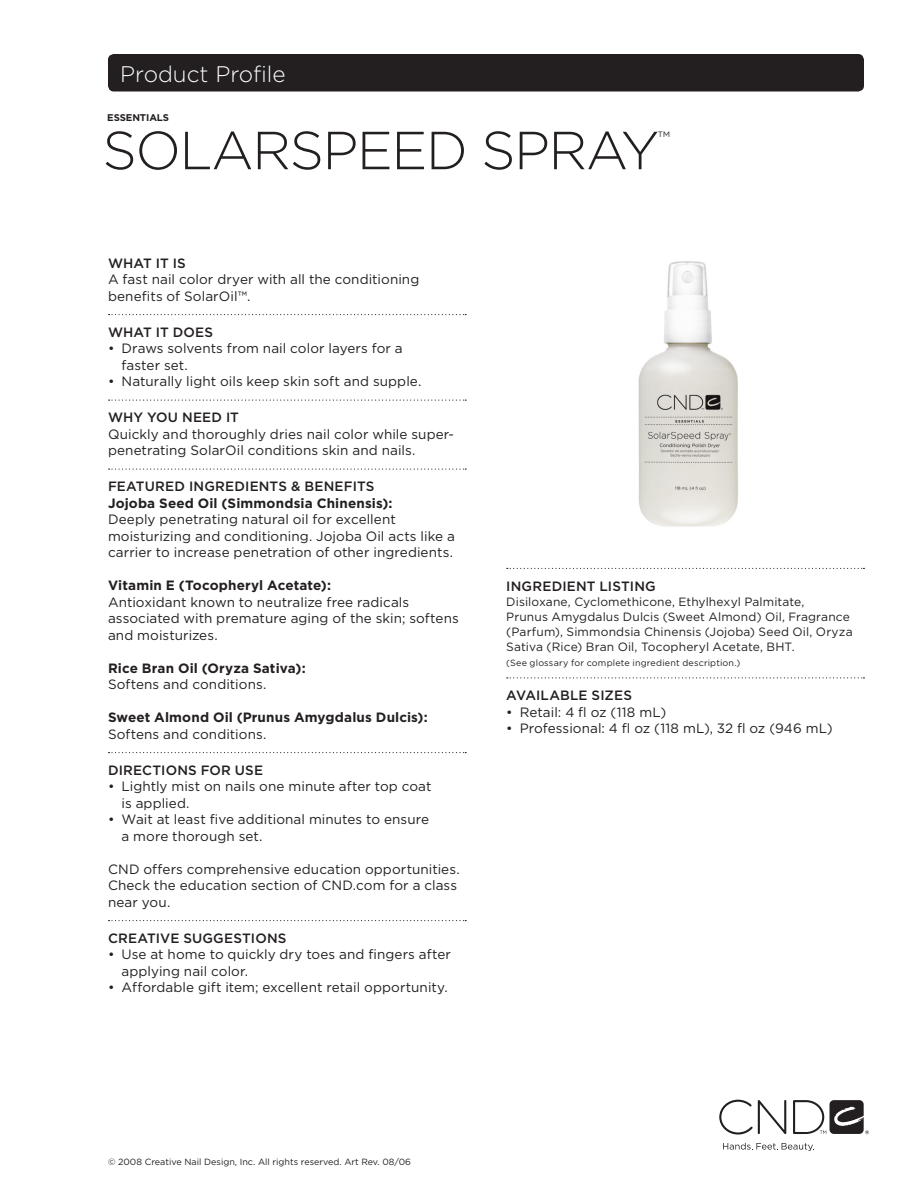
<style>
.page{position:relative;width:918px;height:1188px;background:#fff}
.page>*{position:absolute;margin:0;border:0;box-sizing:border-box;transform-origin:0 0}
.t1{font:300 53.55px "Gotham";letter-spacing:-.025em;color:#231f20}
.t2{font:300 22.5px "Gotham";color:#fff}
.t3{font:300 17.85px "Gotham";color:#231f20}
.t4{font:13.5px/16.5px "Gotham";letter-spacing:.005em;color:#231f20}
.t5{font:700 13.5px "Gotham";letter-spacing:.01em;color:#231f20}
.t6{font:500 13.5px "Gotham";letter-spacing:.01em;color:#231f20}
.t7{font:12px/15px "Gotham";letter-spacing:.01em;color:#231f20}
.t8{font:700 9.75px "Gotham";letter-spacing:-.01em;color:#231f20}
.t9{font:9px "Gotham";color:#231f20}
.t10{font:9px "Gotham";letter-spacing:.02em;color:#231f20}
</style>
<div class="page">
<div style="left:108px;top:54px;width:756px;height:38px;background:#231f20;border-radius:6px"></div>
<svg style="left:719px;top:1100px;width:150px;height:35px"></svg>
<svg style="left:723px;top:1143px;width:91px;height:8px"></svg>
<img style="left:638px;top:261px;width:100px;height:266px">
<svg style="left:507px;top:568px;width:357px;height:1px"></svg>
<svg style="left:507px;top:677px;width:357px;height:1px"></svg>
<svg style="left:109px;top:314px;width:357px;height:1px"></svg>
<svg style="left:109px;top:400px;width:357px;height:1px"></svg>
<svg style="left:109px;top:469px;width:357px;height:1px"></svg>
<svg style="left:109px;top:752px;width:357px;height:1px"></svg>
<svg style="left:109px;top:920px;width:357px;height:1px"></svg>
<h2 class="t2" style="left:120px;top:61px;width:167px">PRODUCT PROFILE</h2>
<p class="t8" style="left:107px;top:112px;width:7px">esse</p>
<p class="t8" style="left:132px;top:112px;width:37px">ntials</p>
<h1 class="t1" style="left:103px;top:121px;width:558px">SOLARSPEED SPRAY</h1>
<h3 class="t3" style="left:658px;top:128px;width:14px">™</h3>
<p class="t6" style="left:108px;top:255px;width:79px">WHAT IT IS</p>
<p class="t4" style="left:108px;top:271px;width:313px">A fast nail color dryer with all the conditioning benefits of SolarOil™.</p>
<p class="t6" style="left:108px;top:324px;width:107px">WHAT IT DOES</p>
<p class="t4" style="left:122px;top:340px;width:283px;text-indent:-14px">• Draws solvents from nail color layers for a faster set.</p>
<p class="t4" style="left:108px;top:373px;width:315px">• Naturally light oils keep skin soft and supple.</p>
<p class="t6" style="left:108px;top:410px;width:133px">WHY YOU NEED IT</p>
<p class="t4" style="left:108px;top:425px;width:348px">Quickly and thoroughly dries nail color while super&shy;penetrating SolarOil conditions skin and nails.</p>
<p class="t6" style="left:108px;top:479px;width:268px">FEATURED INGREDIENTS &amp; BENEFITS</p>
<p class="t5" style="left:108px;top:495px;width:286px">Jojoba Seed Oil (Simmondsia Chinensis):</p>
<p class="t4" style="left:108px;top:511px;width:348px">Deeply penetrating natural oil for excellent moisturizing and conditioning. Jojoba Oil acts like a carrier to increase penetration of other ingredients.</p>
<p class="t5" style="left:108px;top:578px;width:225px">Vitamin E (Tocopheryl Acetate):</p>
<p class="t4" style="left:108px;top:593px;width:352px">Antioxidant known to neutralize free radicals associated with premature aging of the skin; softens and moisturizes.</p>
<p class="t5" style="left:108px;top:660px;width:199px">Rice Bran Oil (Oryza Sativa):</p>
<p class="t4" style="left:108px;top:676px;width:160px">Softens and conditions.</p>
<p class="t5" style="left:108px;top:710px;width:321px">Sweet Almond Oil (Prunus Amygdalus Dulcis):</p>
<p class="t4" style="left:108px;top:725px;width:160px">Softens and conditions.</p>
<p class="t6" style="left:108px;top:762px;width:157px">DIRECTIONS FOR USE</p>
<p class="t4" style="left:122px;top:778px;width:311px;text-indent:-14px">• Lightly mist on nails one minute after top coat is applied.</p>
<p class="t4" style="left:122px;top:811px;width:309px;text-indent:-14px">• Wait at least five additional minutes to ensure a more thorough set.</p>
<p class="t4" style="left:108px;top:860px;width:353px">CND offers comprehensive education opportunities.<br>Check the education section of CND.com for a class near you.</p>
<p class="t6" style="left:108px;top:930px;width:180px">CREATIVE SUGGESTIONS</p>
<p class="t4" style="left:122px;top:946px;width:331px;text-indent:-14px">• Use at home to quickly dry toes and fingers after applying nail color.</p>
<p class="t4" style="left:108px;top:979px;width:341px">• Affordable gift item; excellent retail opportunity.</p>
<p class="t6" style="left:506px;top:578px;width:151px">INGREDIENT LISTING</p>
<p class="t7" style="left:506px;top:594px;width:348px">Disiloxane, Cyclomethicone, Ethylhexyl Palmitate,<br>Prunus Amygdalus Dulcis (Sweet Almond) Oil, Fragrance (Parfum), Simmondsia Chinensis (Jojoba) Seed Oil, Oryza Sativa (Rice) Bran Oil, Tocopheryl Acetate, BHT.</p>
<p class="t10" style="left:506px;top:657px;width:236px">(See glossary for complete ingredient description.)</p>
<p class="t6" style="left:506px;top:688px;width:127px">AVAILABLE SIZES</p>
<p class="t4" style="left:506px;top:703px;width:162px">• Retail: 4 fl oz (118 mL)</p>
<p class="t4" style="left:506px;top:720px;width:328px">• Professional: 4 fl oz (118 mL), 32 fl oz (946 mL)</p>
<p class="t9" style="left:108px;top:1157px;width:305px">© 2008 Creative Nail Design, Inc. All rights reserved. Art Rev. 08/06</p>
</div>
